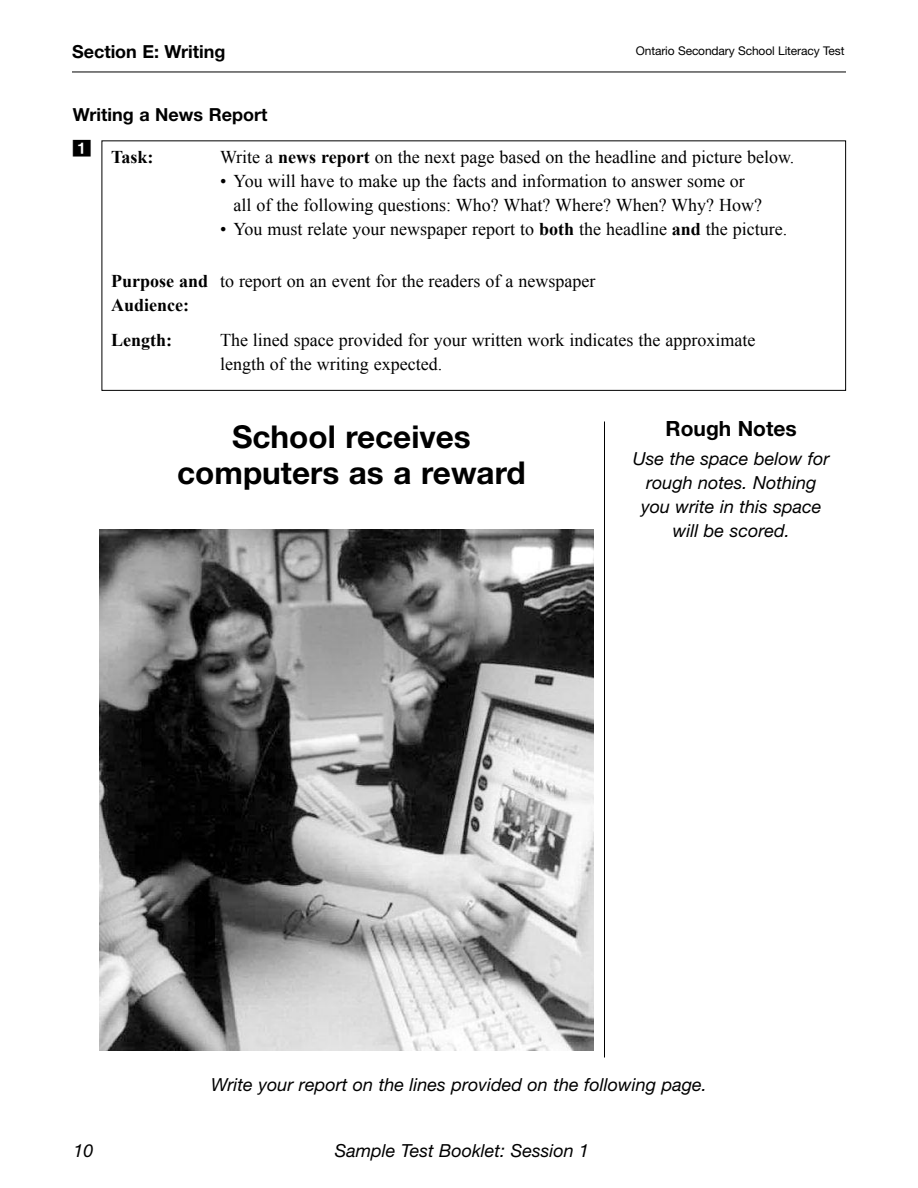
<style>
.page{position:relative;width:918px;height:1188px;background:#fff}
.page>*{position:absolute;margin:0;border:0;box-sizing:border-box;transform-origin:0 0}
.t1{font:700 31.5px/36px "Helvetica Neue";color:#000;text-align:center}
.t2{font:700 21px "Helvetica Neue";color:#000}
.t3{font:18px/24px "Times New Roman";color:#000}
.t4{font:italic 18px/24px "Helvetica Neue";color:#000;text-align:center}
.t5{font:700 18px "Helvetica Neue";color:#000}
.t6{font:700 18px/24px "Times New Roman";color:#000}
.t7{font:12px "Helvetica Neue";letter-spacing:-.01em;color:#000}
.s1{font-weight:700}
</style>
<div class="page">
<hr style="left:72px;top:72px;width:774px;height:1px;background:#000">
<div style="left:102px;top:140px;width:744px;height:251px;border:1px solid #000"></div>
<img style="left:100px;top:529px;width:494px;height:521px">
<hr style="left:604px;top:422px;width:1px;height:636px;background:#000">
<p class="t5" style="left:72px;top:45px;width:155px">Section E: Writing</p>
<p class="t7" style="left:636px;top:46px;width:210px">Ontario Secondary School Literacy Test</p>
<p class="t5" style="left:73px;top:108px;width:196px">Writing a News Report</p>
<p class="t6" style="left:111px;top:145px;width:44px">Task:</p>
<p class="t3" style="left:220px;top:145px;width:576px">Write a <span class="s1">news report</span> on the next page based on the headline and picture below.</p>
<p class="t3" style="left:234px;top:169px;width:530px;text-indent:-14px">• You will have to make up the facts and information to answer some or all of the following questions: Who? What? Where? When? Why? How?</p>
<p class="t3" style="left:220px;top:217px;width:569px">• You must relate your newspaper report to <span class="s1">both</span> the headline <span class="s1">and</span> the picture.</p>
<p class="t3" style="left:220px;top:269px;width:377px">to report on an event for the readers of a newspaper</p>
<p class="t6" style="left:111px;top:269px;width:98px">Purpose and<br>Audience:</p>
<p class="t6" style="left:111px;top:328px;width:63px">Length:</p>
<p class="t3" style="left:220px;top:328px;width:537px">The lined space provided for your written work indicates the approximate length of the writing expected.</p>
<h1 class="t1" style="left:177px;top:421px;width:350px">School receives computers as a reward</h1>
<p class="t2" style="left:666px;top:421px;width:133px">Rough Notes</p>
<p class="t4" style="left:633px;top:448px;width:198px">Use the space below for rough notes. Nothing you write in this space will be scored.</p>
<p class="t4" style="left:211px;top:1074px;width:497px">Write your report on the lines provided on the following page.</p>
<p class="t4" style="left:74px;top:1141px;width:22px">10</p>
<p class="t4" style="left:335px;top:1141px;width:256px">Sample Test Booklet: Session 1</p>
</div>
